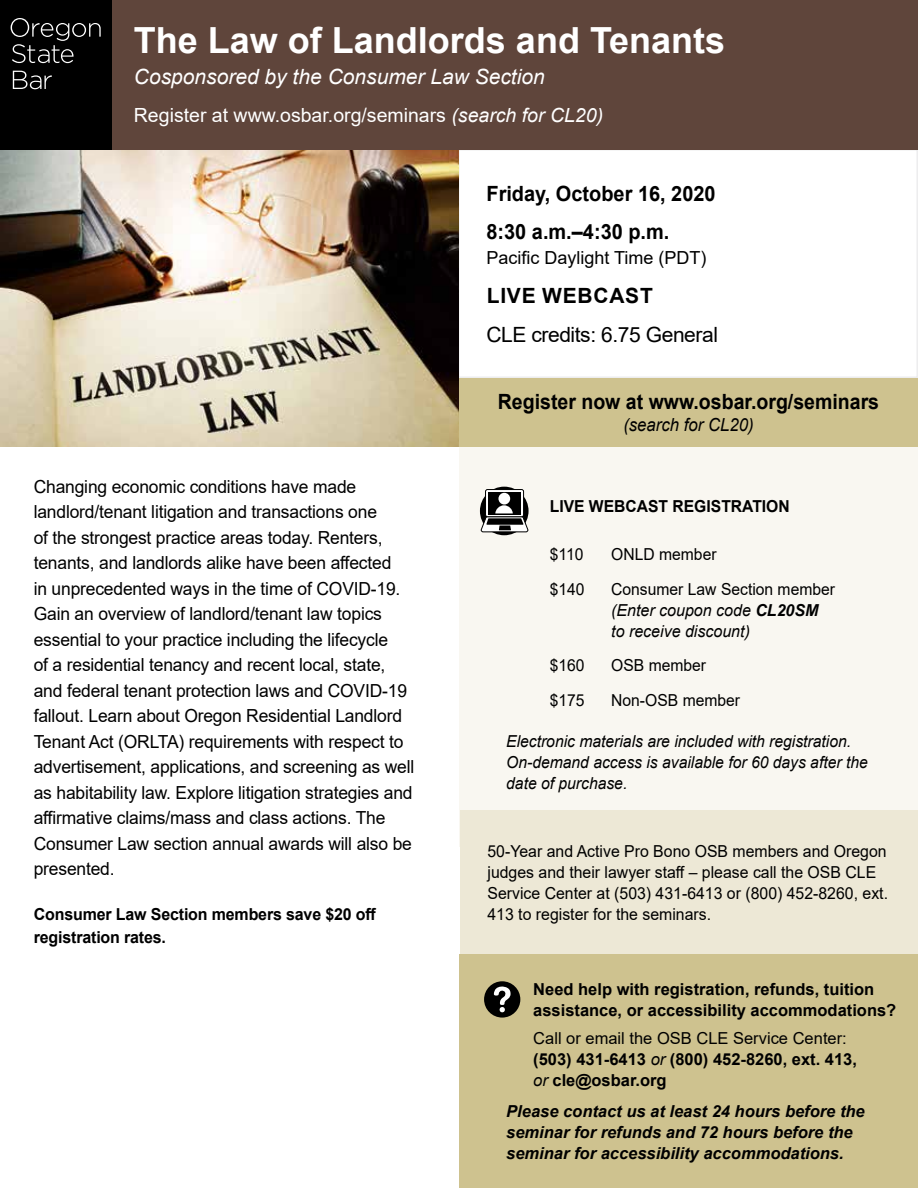
<style>
.page{position:relative;width:918px;height:1188px;background:#fff}
.page>*{position:absolute;margin:0;border:0;box-sizing:border-box;transform-origin:0 0}
.t1{font:700 36px "Arial";color:#fff}
.t2{font:700 21px "Arial";color:#000;scale:.95 1}
.t3{font:700 21px "Arial";color:#000;scale:.93 1}
.t4{font:italic 21px "Arial";color:#fff}
.t5{font:21px "Arial";letter-spacing:-.02em;color:#000}
.t6{font:700 21px "Arial";letter-spacing:.035em;color:#000}
.t7{font:19.5px "Arial";color:#fff}
.Upcoming_Seminar{font:18px/25.5px "Arial";letter-spacing:-.01em;color:#000}
.t8{font:italic 18px "Arial";color:#000;scale:.93 1}
.Upcoming_Seminar-2{font:700 16.5px/21px "Arial";color:#000}
.t9{font:16.5px/21px "Arial";color:#000;scale:.96 1}
.t10{font:italic 700 16.5px/21px "Arial";color:#000}
.t11{font:italic 16.5px/21px "Arial";color:#000;scale:.95 1}
.t12{font:italic 16.5px/21px "Arial";color:#000}
.t13{font:16.5px "Arial";color:#000;scale:.95 1}
.Upcoming_Seminar-3{font:700 16.5px "Arial";color:#000;scale:.95 1}
.s1{font-style:italic}
.s2{font-style:normal}
.s3{font-weight:700}
.s4{font-weight:400}
.s5{font-weight:400;font-style:italic}
</style>
<div class="page">
<div style="left:458px;top:149px;width:460px;height:229px;border:2px solid #ededee"></div>
<div style="left:459px;top:446px;width:459px;height:401px;background:#f9f7f1"></div>
<svg style="left:480px;top:487px;width:49px;height:48px"></svg>
<div style="left:486px;top:490px;width:38px;height:27px;background:#fff;border-radius:2px"></div>
<div style="left:485px;top:489px;width:39px;height:28px;border:1px solid #000;border-radius:2px"></div>
<div style="left:488px;top:492px;width:33px;height:22px;background:#000"></div>
<div style="left:498px;top:493px;width:12px;height:12px;background:#fff;border-radius:50%"></div>
<svg style="left:480px;top:505px;width:49px;height:28px"></svg>
<div style="left:460px;top:810px;width:458px;height:145px;background:#ede8d6"></div>
<div style="left:459px;top:378px;width:459px;height:68px;background:#cec28f"></div>
<img style="left:0;top:149px;width:459px;height:297px">
<div style="left:107px;top:0;width:811px;height:149px;background:#5f453b"></div>
<div style="left:0;top:0;width:111px;height:149px;background:#000"></div>
<svg style="left:11px;top:18px;width:90px;height:45px"></svg>
<svg style="left:13px;top:71px;width:39px;height:18px"></svg>
<div style="left:459px;top:955px;width:459px;height:233px;background:#cec28f"></div>
<div style="left:484px;top:981px;width:36px;height:37px;background:#000;border-radius:50%"></div>
<svg style="left:494px;top:986px;width:17px;height:26px"></svg>
<p class="t1" style="left:134px;top:15px;width:593px">The Law of Landlords and Tenants</p>
<p class="t4" style="left:134px;top:63px;width:412px">Cosponsored by the Consumer Law Section</p>
<p class="t7" style="left:134px;top:101px;width:471px">Register at www.osbar.org/seminars <span class="s1">(search for CL20)</span></p>
<p class="t2" style="left:486px;top:178px;width:243px">Friday, October 16, 2020</p>
<p class="t2" style="left:486px;top:217px;width:194px">8:30 a.m.–4:30 p.m.</p>
<p class="Upcoming_Seminar" style="left:486px;top:245px;width:222px">Pacific Daylight Time (PDT)</p>
<p class="t6" style="left:487px;top:281px;width:168px">LIVE WEBCAST</p>
<p class="t5" style="left:486px;top:320px;width:233px">CLE credits: 6.75 General</p>
<p class="Upcoming_Seminar" style="left:34px;top:474px;width:382px">Changing economic conditions have made landlord/tenant litigation and transactions one<br>of the strongest practice areas today. Renters, tenants, and landlords alike have been affected<br>in unprecedented ways in the time of COVID-19.<br>Gain an overview of landlord/tenant law topics essential to your practice including the lifecycle<br>of a residential tenancy and recent local, state, and federal tenant protection laws and COVID-19 fallout. Learn about Oregon Residential Landlord Tenant Act (ORLTA) requirements with respect to advertisement, applications, and screening as well as habitability law. Explore litigation strategies and affirmative claims/mass and class actions. The Consumer Law section annual awards will also be presented.</p>
<p class="Upcoming_Seminar-2" style="left:34px;top:904px;width:344px;line-height:22.5px">Consumer Law Section members save $20 off registration rates.</p>
<p class="t3" style="left:498px;top:387px;width:412px">Register now at www.osbar.org/seminars</p>
<p class="t8" style="left:623px;top:413px;width:142px">(search for CL20)</p>
<p class="Upcoming_Seminar-3" style="left:550px;top:495px;width:254px">LIVE WEBCAST REGISTRATION</p>
<p class="t13" style="left:550px;top:543px;width:37px">$110</p>
<p class="t13" style="left:611px;top:543px;width:112px">ONLD member</p>
<p class="t13" style="left:550px;top:577px;width:38px">$140</p>
<p class="t12" style="left:611px;top:579px;width:225px"><span class="s2">Consumer Law Section member </span>(Enter coupon code <span class="s3">CL20SM </span>to receive discount)</p>
<p class="t13" style="left:550px;top:654px;width:38px">$160</p>
<p class="t13" style="left:611px;top:654px;width:101px">OSB member</p>
<p class="t13" style="left:550px;top:688px;width:38px">$175</p>
<p class="t13" style="left:611px;top:688px;width:137px">Non-OSB member</p>
<p class="t11" style="left:506px;top:731px;width:382px">Electronic materials are included with registration.<br>On-demand access is available for 60 days after the date of purchase.</p>
<p class="t9" style="left:488px;top:841px;width:419px">50-Year and Active Pro Bono OSB members and Oregon judges and their lawyer staff – please call the OSB CLE Service Center at (503) 431-6413 or (800) 452-8260, ext.<br>413 to register for the seminars.</p>
<p class="Upcoming_Seminar-2" style="left:533px;top:979px;width:365px">Need help with registration, refunds, tuition assistance, or accessibility accommodations?</p>
<p class="Upcoming_Seminar-2" style="left:533px;top:1028px;width:325px"><span class="s4">Call or email the OSB CLE Service Center: </span>(503) 431-6413 <span class="s5">or</span> (800) 452-8260, ext. 413, <span class="s5">or</span> cle@osbar.org</p>
<p class="t10" style="left:506px;top:1102px;width:360px">Please contact us at least 24 hours before the seminar for refunds and 72 hours before the seminar for accessibility accommodations.</p>
</div>
